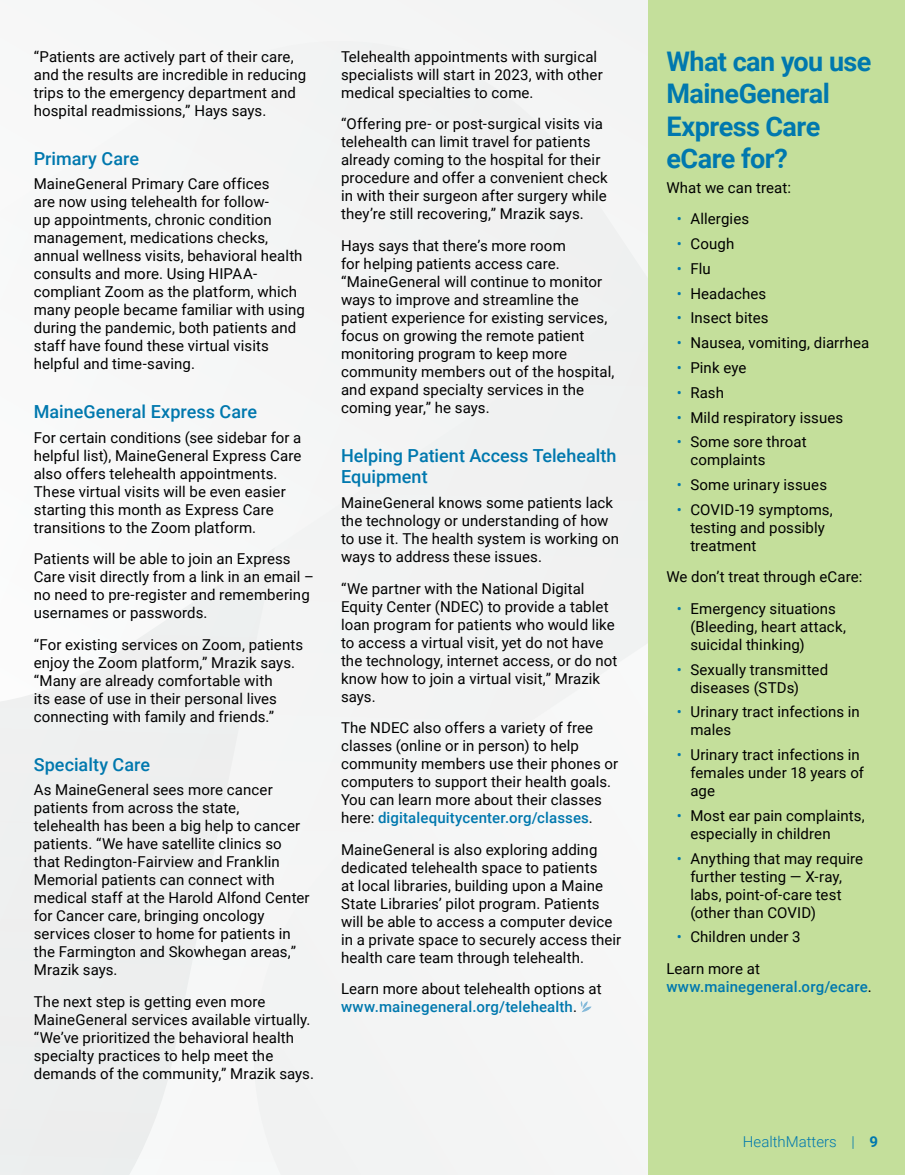
<style>
.page{position:relative;width:905px;height:1175px;background:#fff}
.page>*{position:absolute;margin:0;border:0;box-sizing:border-box;transform-origin:0 0}
.t1{font:700 27px/32.4px "Roboto";letter-spacing:-.02em;color:#0078ae}
.t2{font:500 18px/21.6px "Roboto";color:#0078ae}
.t3{font:15px/18px "Roboto";letter-spacing:.005em;color:#000}
.t4{font:500 15px "Roboto";letter-spacing:.01em;color:#0078ae}
.t5{font:300 15px "Roboto";color:#0078ae}
.s1{font-weight:500;color:#0078ae}
.s2{color:#0078ae}
.s3{font-weight:400;color:#000}
.s4{font-weight:700}
</style>
<div class="page">
<div style="left:288px;top:0;width:360px;height:41px;background:#f3f4f4"></div>
<div style="left:0;top:41px;width:648px;height:1133px;background:#f3f4f4"></div>
<div style="left:222px;top:482px;width:426px;height:692px;background:#f3f4f4"></div>
<div style="left:648px;top:0;width:256px;height:1174px;background:#c4df9b"></div>
<svg style="left:580px;top:1001px;width:11px;height:11px"></svg>
<p class="t3" style="left:34px;top:47px;width:274px">“Patients are actively part of their care, and the results are incredible in reducing trips to the emergency department and hospital readmissions,” Hays says.</p>
<p class="t2" style="left:34px;top:147px;width:107px">Primary Care</p>
<p class="t3" style="left:34px;top:174px;width:273px">MaineGeneral Primary Care offices<br>are now using telehealth for follow-<br>up appointments, chronic condition management, medications checks, annual wellness visits, behavioral health consults and more. Using HIPAA&shy;compliant Zoom as the platform, which many people became familiar with using during the pandemic, both patients and staff have found these virtual visits helpful and time-saving.</p>
<p class="t2" style="left:34px;top:400px;width:225px">MaineGeneral Express Care</p>
<p class="t3" style="left:34px;top:428px;width:269px">For certain conditions (see sidebar for a helpful list), MaineGeneral Express Care also offers telehealth appointments.<br>These virtual visits will be even easier starting this month as Express Care transitions to the Zoom platform.</p>
<p class="t3" style="left:34px;top:549px;width:282px">Patients will be able to join an Express Care visit directly from a link in an email – no need to pre-register and remembering usernames or passwords.</p>
<p class="t3" style="left:34px;top:635px;width:271px">“For existing services on Zoom, patients enjoy the Zoom platform,” Mrazik says. “Many are already comfortable with<br>its ease of use in their personal lives connecting with family and friends.”</p>
<p class="t2" style="left:34px;top:752px;width:118px">Specialty Care</p>
<p class="t3" style="left:34px;top:780px;width:277px">As MaineGeneral sees more cancer patients from across the state,<br>telehealth has been a big help to cancer patients. “We have satellite clinics so that Redington-Fairview and Franklin Memorial patients can connect with medical staff at the Harold Alfond Center for Cancer care, bringing oncology services closer to home for patients in the Farmington and Skowhegan areas,” Mrazik says.</p>
<p class="t3" style="left:34px;top:992px;width:282px">The next step is getting even more MaineGeneral services available virtually. “We’ve prioritized the behavioral health specialty practices to help meet the demands of the community,” Mrazik says.</p>
<p class="t3" style="left:341px;top:47px;width:263px">Telehealth appointments with surgical specialists will start in 2023, with other medical specialties to come.</p>
<p class="t3" style="left:341px;top:114px;width:268px">“Offering pre- or post-surgical visits via telehealth can limit travel for patients already coming to the hospital for their procedure and offer a convenient check in with their surgeon after surgery while they’re still recovering,” Mrazik says.</p>
<p class="t3" style="left:341px;top:236px;width:275px">Hays says that there’s more room<br>for helping patients access care. “MaineGeneral will continue to monitor ways to improve and streamline the patient experience for existing services, focus on growing the remote patient monitoring program to keep more community members out of the hospital, and expand specialty services in the coming year,” he says.</p>
<p class="t2" style="left:341px;top:444px;width:277px">Helping Patient Access Telehealth<br>Equipment</p>
<p class="t3" style="left:341px;top:493px;width:279px">MaineGeneral knows some patients lack the technology or understanding of how to use it. The health system is working on ways to address these issues.</p>
<p class="t3" style="left:341px;top:578px;width:278px">“We partner with the National Digital Equity Center (NDEC) to provide a tablet loan program for patients who would like to access a virtual visit, yet do not have the technology, internet access, or do not know how to join a virtual visit,” Mrazik says.</p>
<p class="t3" style="left:341px;top:718px;width:279px">The NDEC also offers a variety of free classes (online or in person) to help community members use their phones or computers to support their health goals.<br>You can learn more about their classes here: <span class="s1">digitalequitycenter.org/classes</span>.</p>
<p class="t3" style="left:341px;top:839px;width:282px">MaineGeneral is also exploring adding dedicated telehealth space to patients<br>at local libraries, building upon a Maine State Libraries’ pilot program. Patients will be able to access a computer device in a private space to securely access their health care team through telehealth.</p>
<p class="t3" style="left:341px;top:979px;width:262px">Learn more about telehealth options at <span class="s1">www.mainegeneral.org/telehealth</span>.</p>
<h1 class="t1" style="left:666px;top:44px;width:206px">What can you use<br>MaineGeneral<br>Express Care eCare for?</h1>
<p class="t3" style="left:666px;top:178px;width:126px">What we can treat:</p>
<p class="t3" style="left:676px;top:209px;width:74px"><span class="s2">•</span> Allergies</p>
<p class="t3" style="left:676px;top:234px;width:59px"><span class="s2">•</span> Cough</p>
<p class="t3" style="left:676px;top:259px;width:35px"><span class="s2">•</span> Flu</p>
<p class="t3" style="left:676px;top:284px;width:91px"><span class="s2">•</span> Headaches</p>
<p class="t3" style="left:676px;top:308px;width:93px"><span class="s2">•</span> Insect bites</p>
<p class="t3" style="left:676px;top:333px;width:194px"><span class="s2">•</span> Nausea, vomiting, diarrhea</p>
<p class="t3" style="left:676px;top:358px;width:71px"><span class="s2">•</span> Pink eye</p>
<p class="t3" style="left:676px;top:383px;width:49px"><span class="s2">•</span> Rash</p>
<p class="t3" style="left:676px;top:407px;width:168px"><span class="s2">•</span> Mild respiratory issues</p>
<p class="t3" style="left:690px;top:432px;width:118px;text-indent:-14px"><span class="s2">•</span> Some sore throat complaints</p>
<p class="t3" style="left:676px;top:475px;width:152px"><span class="s2">•</span> Some urinary issues</p>
<p class="t3" style="left:690px;top:500px;width:144px;text-indent:-14px"><span class="s2">•</span> COVID-19 symptoms, testing and possibly treatment</p>
<p class="t3" style="left:666px;top:567px;width:198px">We don’t treat through eCare:</p>
<p class="t3" style="left:690px;top:599px;width:157px;text-indent:-14px"><span class="s2">•</span> Emergency situations (Bleeding, heart attack, suicidal thinking)</p>
<p class="t3" style="left:690px;top:659px;width:139px;text-indent:-14px"><span class="s2">•</span> Sexually transmitted diseases (STDs)</p>
<p class="t3" style="left:690px;top:702px;width:171px;text-indent:-14px"><span class="s2">•</span> Urinary tract infections in males</p>
<p class="t3" style="left:690px;top:745px;width:175px;text-indent:-14px"><span class="s2">•</span> Urinary tract infections in females under 18 years of age</p>
<p class="t3" style="left:690px;top:806px;width:176px;text-indent:-14px"><span class="s2">•</span> Most ear pain complaints, especially in children</p>
<p class="t3" style="left:690px;top:848px;width:174px;text-indent:-14px"><span class="s2">•</span> Anything that may require further testing — X-ray, labs, point-of-care test (other than COVID)</p>
<p class="t3" style="left:666px;top:920px;width:136px;line-height:31.5px;text-indent:10px"><span class="s2">•</span> Children under 3<br>Learn more at</p>
<p class="t4" style="left:666px;top:976px;width:207px">www.mainegeneral.org/ecare<span class="s3">.</span></p>
<p class="t5" style="left:743px;top:1131px;width:136px">HealthMatters | <span class="s4">9</span></p>
</div>
